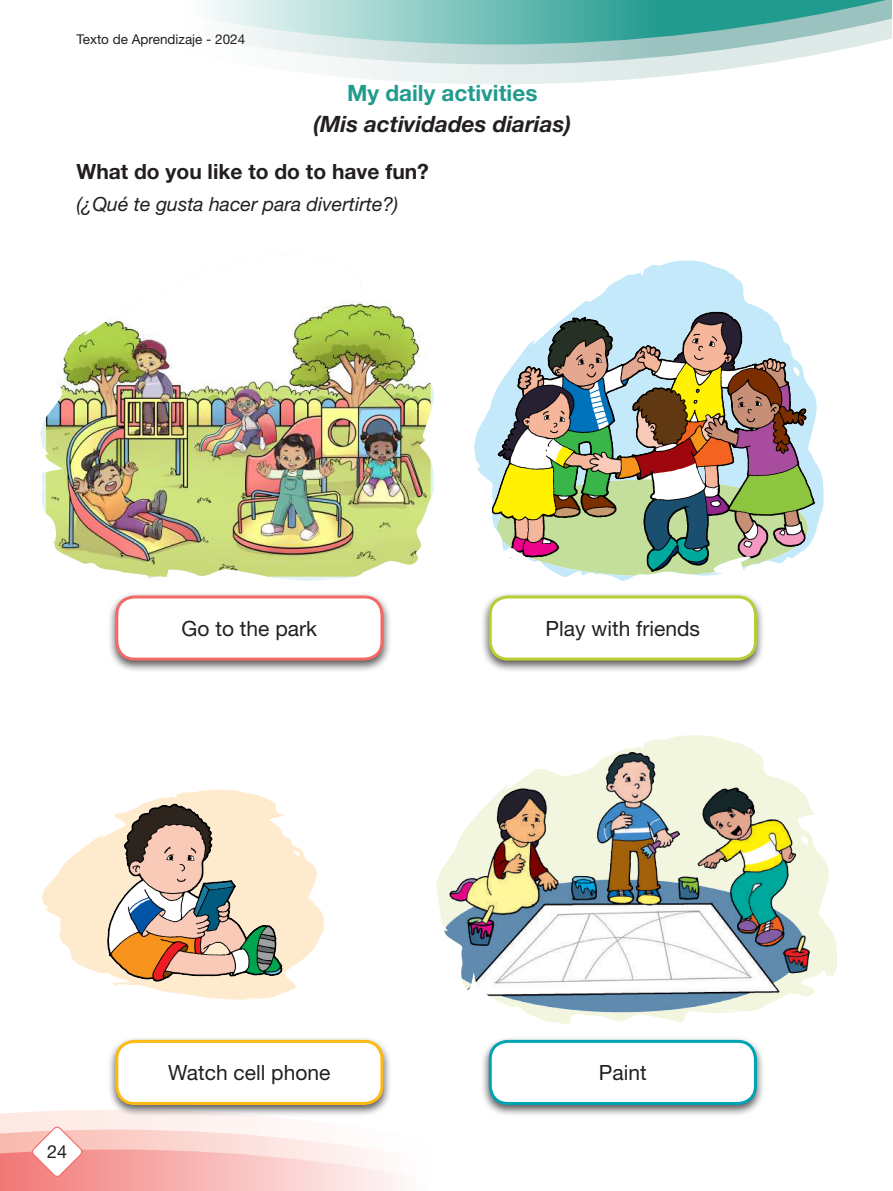
<style>
.page{position:relative;width:893px;height:1191px;background:#fff}
.page>*{position:absolute;margin:0;border:0;box-sizing:border-box;transform-origin:0 0}
.t1{font:italic 700 22.5px "Helvetica Neue LT Std";color:#231f20}
.t2{font:700 22.5px "Helvetica Neue LT Std";color:#229b8f}
.t3{font:21px "Helvetica Neue LT Std";color:#231f20}
.t4{font:700 21px "Helvetica Neue LT Std";color:#231f20}
.t5{font:italic 19.5px "Helvetica Neue LT Std";color:#231f20}
.t6{font:18px "Helvetica Neue LT Std";color:#231f20}
.t7{font:13.5px "Helvetica Neue LT Std";color:#231f20}
</style>
<div class="page">
<svg style="left:329px;top:64px;width:431px;height:20px;fill:#ebf2f1"></svg>
<svg style="left:242px;top:44px;width:625px;height:20px"></svg>
<svg style="left:209px;top:0;width:683px;height:44px"></svg>
<svg style="left:0;top:1110px;width:397px;height:81px"></svg>
<svg style="left:40px;top:385px;width:394px;height:196px"></svg>
<img style="left:46px;top:300px;width:385px;height:276px">
<svg style="left:474px;top:260px;width:270px;height:215px"></svg>
<img style="left:482px;top:297px;width:342px;height:284px">
<svg style="left:42px;top:789px;width:282px;height:210px"></svg>
<img style="left:94px;top:793px;width:204px;height:203px">
<svg style="left:825px;top:861px;width:12px;height:116px"></svg>
<img style="left:436px;top:735px;width:389px;height:290px">
<div style="left:107px;top:591px;width:285px;height:82px;background:#231f20;opacity:.75"></div>
<div style="left:117px;top:597px;width:265px;height:62px;background:#fff;border-radius:18px"></div>
<div style="left:115px;top:595px;width:268px;height:65px;border:3px solid #f16a67;border-radius:18px"></div>
<div style="left:107px;top:1036px;width:285px;height:81px;background:#231f20;opacity:.75"></div>
<div style="left:117px;top:1041px;width:265px;height:62px;background:#fff;border-radius:18px"></div>
<div style="left:115px;top:1040px;width:268px;height:65px;border:3px solid #fcba13;border-radius:18px"></div>
<div style="left:481px;top:591px;width:284px;height:82px;background:#231f20;opacity:.75"></div>
<div style="left:490px;top:597px;width:265px;height:62px;background:#fff;border-radius:18px"></div>
<div style="left:489px;top:595px;width:268px;height:65px;border:3px solid #b8ce32;border-radius:18px"></div>
<div style="left:481px;top:1036px;width:284px;height:81px;background:#231f20;opacity:.75"></div>
<div style="left:490px;top:1041px;width:265px;height:62px;background:#fff;border-radius:18px"></div>
<div style="left:489px;top:1040px;width:268px;height:65px;border:3px solid #00a3b3;border-radius:18px"></div>
<p class="t7" style="left:77px;top:31px;width:170px">Texto de Aprendizaje - 2024</p>
<p class="t2" style="left:347px;top:79px;width:192px">My daily activities</p>
<p class="t1" style="left:313px;top:110px;width:259px">(Mis actividades diarias)</p>
<p class="t4" style="left:77px;top:158px;width:354px">What do you like to do to have fun?</p>
<p class="t5" style="left:77px;top:192px;width:323px">(¿Qué te gusta hacer para divertirte?)</p>
<p class="t3" style="left:182px;top:615px;width:137px">Go to the park</p>
<p class="t3" style="left:546px;top:615px;width:156px">Play with friends</p>
<p class="t6" style="left:47px;top:1141px;width:22px">24</p>
<p class="t3" style="left:168px;top:1060px;width:164px">Watch cell phone</p>
<p class="t3" style="left:599px;top:1060px;width:49px">Paint</p>
</div>
